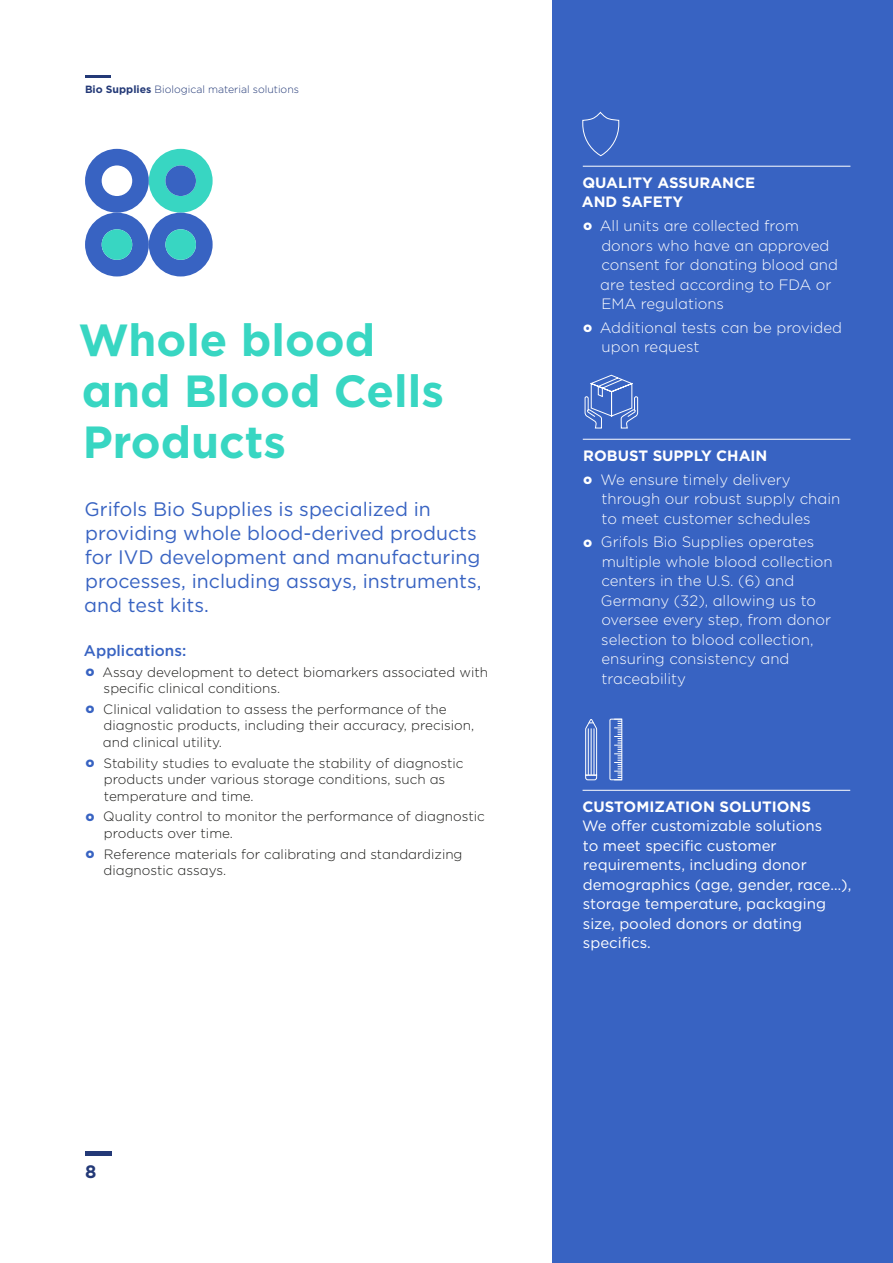
<style>
.page{position:relative;width:893px;height:1263px;background:#fff}
.page>*{position:absolute;margin:0;border:0;box-sizing:border-box;transform-origin:0 0}
.t1{font:700 45px/51px "Gotham";color:#38d6c2}
.t2{font:19.5px/24px "Gotham";color:#3863c2}
.t3{font:700 18px "Gotham";color:#233977}
.t4{font:500 15.3px "Gotham";color:#3863c2}
.t5{font:300 15px/19.5px "Gotham";color:#fff}
.t6{font:15px/19.5px "Gotham";color:#fff}
.t7{font:700 15px/19.5px "Gotham";color:#fff}
.t8{font:300 13.5px/16.5px "Gotham";color:#1d1d1b}
.t9{font:300 10.5px "Gotham";color:#233977}
.s1{font-weight:700}
.s2{font-weight:900;font-size:10.5px;color:#3863c2}
.s3{font-weight:900;font-size:10.5px}
</style>
<div class="page">
<svg style="left:85px;top:149px;width:128px;height:127px"></svg>
<div style="left:102px;top:229px;width:30px;height:31px;background:#38d6c2;border-radius:50%"></div>
<div style="left:553px;top:0;width:340px;height:1263px;background:#3863c2"></div>
<hr style="left:583px;top:166px;width:267px;height:1px;background:#fff">
<hr style="left:583px;top:790px;width:267px;height:1px;background:#fff">
<hr style="left:583px;top:439px;width:267px;height:1px;background:#fff">
<svg style="left:582px;top:112px;width:37px;height:45px"></svg>
<svg style="left:585px;top:719px;width:12px;height:61px"></svg>
<hr style="left:588px;top:728px;width:1px;height:47px;background:#fff">
<hr style="left:591px;top:728px;width:1px;height:47px;background:#fff">
<hr style="left:594px;top:728px;width:1px;height:47px;background:#fff">
<svg style="left:609px;top:719px;width:13px;height:61px"></svg>
<svg style="left:584px;top:374px;width:54px;height:55px"></svg>
<div style="left:85px;top:1151px;width:26px;height:5px;background:#233977"></div>
<hr style="left:85px;top:76px;width:26px;height:2px;background:#233977">
<p class="t9" style="left:85px;top:83px;width:215px"><span class="s1">Bio Supplies</span> Biological material solutions</p>
<h1 class="t1" style="left:78px;top:314px;width:367px">Whole blood and Blood Cells<br>Products</h1>
<h2 class="t2" style="left:84px;top:497px;width:399px">Grifols Bio Supplies is specialized in providing whole blood-derived products for IVD development and manufacturing processes, including assays, instruments, and test kits.</h2>
<p class="t4" style="left:84px;top:640px;width:104px">Applications:</p>
<p class="t8" style="left:104px;top:663px;width:386px;text-indent:-18px"><span class="s2">O</span> Assay development to detect biomarkers associated with specific clinical conditions.</p>
<p class="t8" style="left:103px;top:700px;width:373px;text-indent:-17px"><span class="s2">O</span> Clinical validation to assess the performance of the diagnostic products, including their accuracy, precision, and clinical utility.</p>
<p class="t8" style="left:104px;top:754px;width:361px;text-indent:-18px"><span class="s2">O</span> Stability studies to evaluate the stability of diagnostic products under various storage conditions, such as temperature and time.</p>
<p class="t8" style="left:104px;top:808px;width:383px;text-indent:-18px"><span class="s2">O</span> Quality control to monitor the performance of diagnostic products over time.</p>
<p class="t8" style="left:103px;top:845px;width:361px;text-indent:-18px"><span class="s2">O</span> Reference materials for calibrating and standardizing diagnostic assays.</p>
<h3 class="t3" style="left:85px;top:1159px;width:13px">8</h3>
<p class="t7" style="left:582px;top:173px;width:175px">QUALITY ASSURANCE<br>AND SAFETY</p>
<p class="t5" style="left:600px;top:216px;width:239px;text-indent:-17px"><span class="s3">O</span> All units are collected from donors who have an approved consent for donating blood and are tested according to FDA or<br>EMA regulations</p>
<p class="t5" style="left:602px;top:317px;width:242px;text-indent:-18px"><span class="s3">O</span> Additional tests can be provided upon request</p>
<p class="t5" style="left:583px;top:443px;width:209px;line-height:23.7px"><span class="s1">ROBUST SUPPLY CHAIN<br></span><span class="s3">O</span> We ensure timely delivery</p>
<p class="t5" style="left:602px;top:489px;width:240px">through our robust supply chain to meet customer schedules</p>
<p class="t5" style="left:601px;top:532px;width:233px;text-indent:-17px"><span class="s3">O</span> Grifols Bio Supplies operates multiple whole blood collection centers in the U.S. (6) and<br>Germany (32), allowing us to oversee every step, from donor selection to blood collection, ensuring consistency and traceability</p>
<p class="t7" style="left:582px;top:797px;width:230px">CUSTOMIZATION SOLUTIONS</p>
<p class="t6" style="left:582px;top:816px;width:271px">We offer customizable solutions<br>to meet specific customer requirements, including donor demographics (age, gender, race…), storage temperature, packaging size, pooled donors or dating specifics.</p>
</div>
